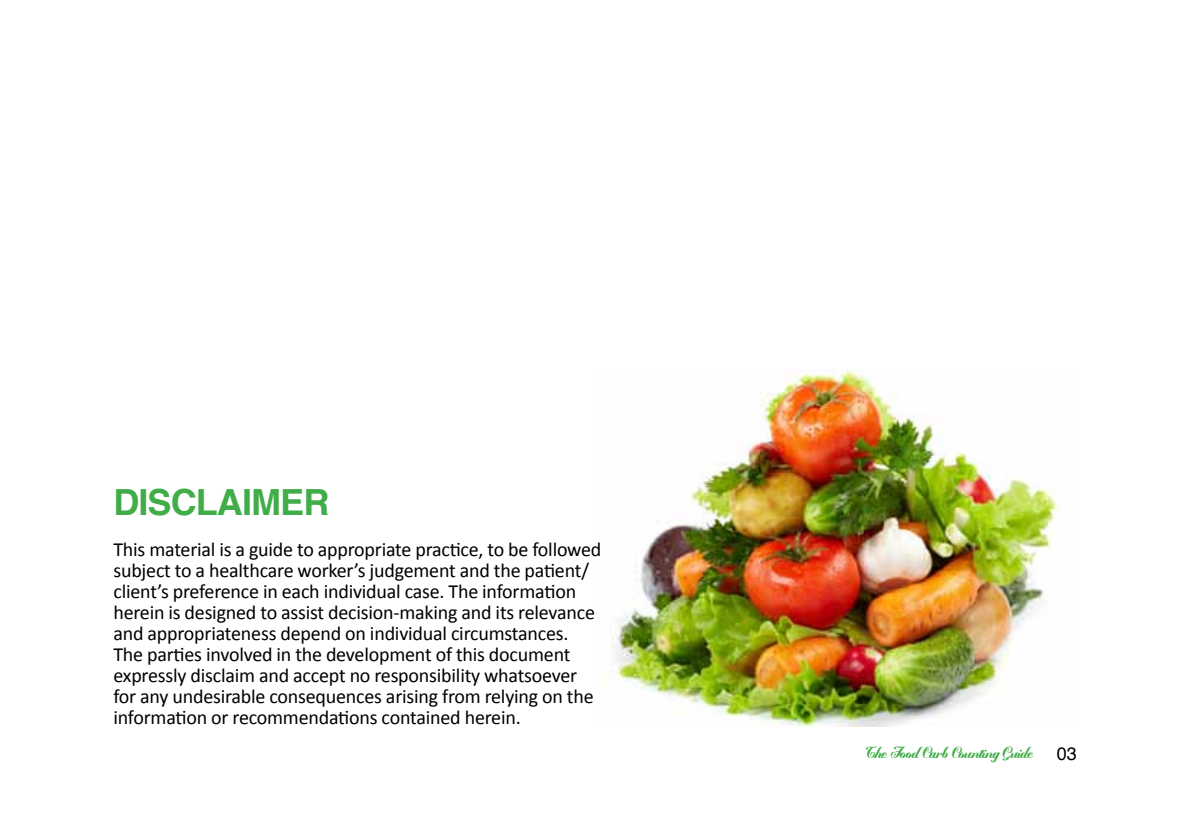
<style>
.page{position:relative;width:1191px;height:840px;background:#fff}
.page>*{position:absolute;margin:0;border:0;box-sizing:border-box;transform-origin:0 0}
.t1{font:700 36px "Helvetica";letter-spacing:-.025em;color:#41ad49}
.t2{font:20px/21px "Calibri";letter-spacing:-.01em;color:#000}
.t3{font:18px "Helvetica";color:#000}
.t4{font:16px "Mademoiselle K";color:#41ad49}
</style>
<div class="page">
<img style="left:601px;top:369px;width:459px;height:357px">
<h1 class="t1" style="left:113px;top:473px;width:217px">DISCLAIMER</h1>
<p class="t2" style="left:113px;top:538px;width:489px">This material is a guide to appropriate practice, to be followed subject to a healthcare worker’s judgement and the patient/ client’s preference in each individual case. The information herein is designed to assist decision-making and its relevance and appropriateness depend on individual circumstances.<br>The parties involved in the development of this document expressly disclaim and accept no responsibility whatsoever for any undesirable consequences arising from relying on the information or recommendations contained herein.</p>
<p class="t4" style="left:866px;top:744px;width:168px">The Food Carb Counting Guide</p>
<p class="t3" style="left:1056px;top:739px;width:22px">03</p>
</div>
